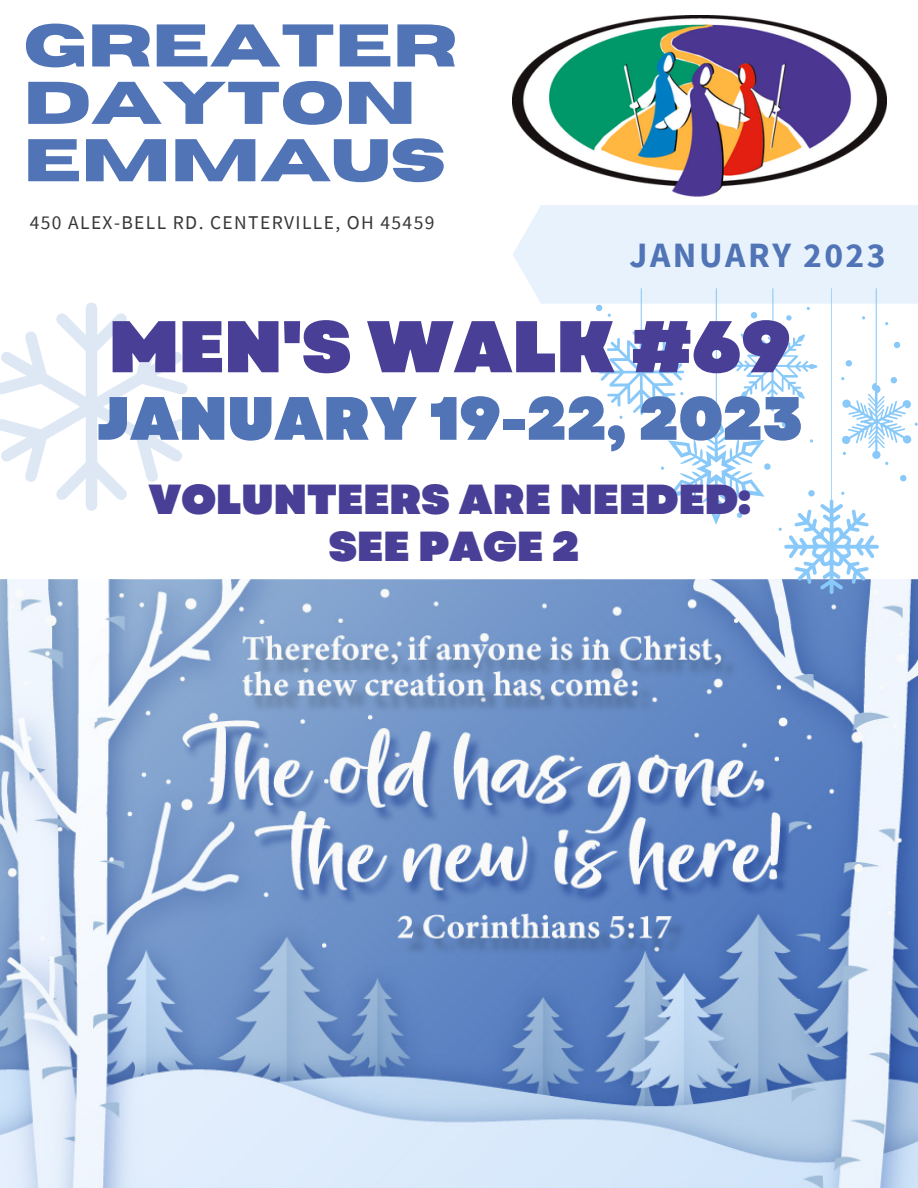
<style>
.page{position:relative;width:918px;height:1188px;background:#fff}
.page>*{position:absolute;margin:0;border:0;box-sizing:border-box;transform-origin:0 0}
.t1{font:900 73.05px "Garet";color:#4a3f97}
.t2{font:900 61.05px "Garet";color:#5074b6}
.t3{font:700 60.15px/57.3px "Horizon";color:#5074b6}
.t4{font:900 42px/47.2px "Garet";color:#4a3f97;text-align:center}
.t5{font:700 35.55px "Source Sans Pro";letter-spacing:.07em;color:#5074b6}
.t6{font:19.5px "Source Sans Pro";letter-spacing:.07em;color:#373737}
</style>
<div class="page">
<img style="left:513px;top:16px;width:373px;height:181px">
<img style="left:0;top:580px;width:918px;height:608px">
<svg style="left:0;top:303px;width:188px;height:208px"></svg>
<svg style="left:513px;top:205px;width:405px;height:389px"></svg>
<h3 class="t3" style="left:24px;top:19px;width:435px">GREATER<br>DAYTON<br>EMMAUS</h3>
<p class="t6" style="left:30px;top:209px;width:406px">450 ALEX-BELL RD. CENTERVILLE, OH 45459</p>
<h3 class="t5" style="left:629px;top:232px;width:258px">JANUARY 2023</h3>
<h1 class="t1" style="left:109px;top:294px;width:683px">MEN'S WALK #69</h1>
<h2 class="t2" style="left:97px;top:374px;width:707px">JANUARY 19-22, 2023</h2>
<h3 class="t4" style="left:148px;top:476px;width:604px">VOLUNTEERS ARE NEEDED:<br>SEE PAGE 2</h3>
</div>
